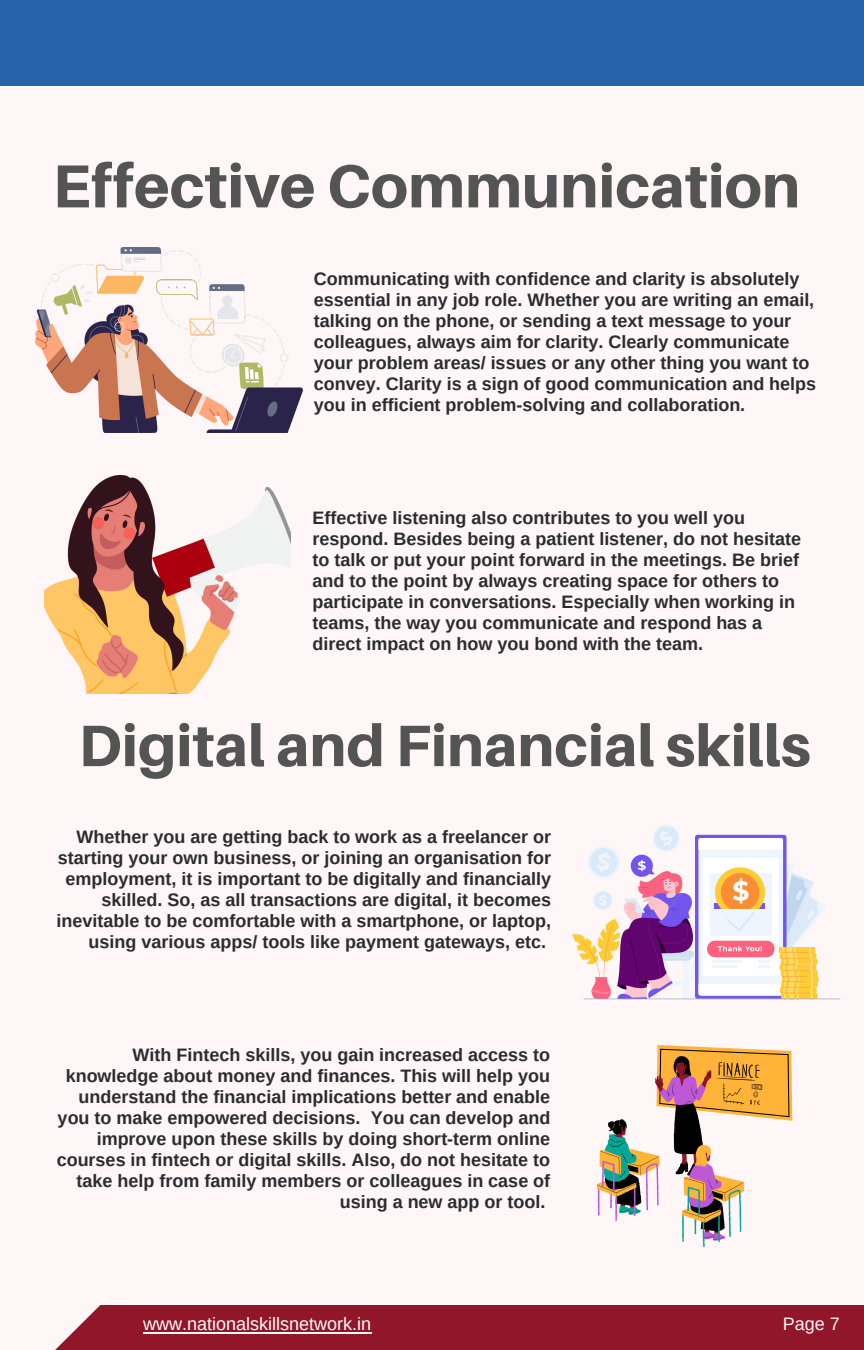
<style>
.page{position:relative;width:864px;height:1350px;background:#fff6f7}
.page>*{position:absolute;margin:0;border:0;box-sizing:border-box;transform-origin:0 0}
.t1{font:800 60.75px "Aileron";color:#545454}
.t2{font:800 58.5px "Aileron";color:#545454}
.t3{font:700 18px/20.9px "Arimo";color:#2b2c30}
.t4{font:18px "Arimo";color:#fdfef9}
.t5{font:18px "Arimo";color:#fff6f7}
</style>
<div class="page">
<div style="left:0;top:0;width:864px;height:85px;background:#2763a9"></div>
<div style="left:36px;top:1305px;width:828px;height:45px;background:#911629"></div>
<img style="left:36px;top:247px;width:266px;height:186px">
<img style="left:44px;top:476px;width:247px;height:218px">
<svg style="left:597px;top:1045px;width:195px;height:202px"></svg>
<svg style="left:572px;top:824px;width:268px;height:176px"></svg>
<hr style="left:143px;top:1332px;width:228px;height:1px;background:#fdfef9">
<h1 class="t1" style="left:53px;top:148px;width:749px">Effective Communication</h1>
<p class="t3" style="left:314px;top:268px;width:504px">Communicating with confidence and clarity is absolutely essential in any job role. Whether you are writing an email, talking on the phone, or sending a text message to your colleagues, always aim for clarity. Clearly communicate your problem areas/ issues or any other thing you want to convey. Clarity is a sign of good communication and helps you in efficient problem-solving and collaboration.</p>
<p class="t3" style="left:313px;top:508px;width:490px">Effective listening also contributes to you well you respond. Besides being a patient listener, do not hesitate to talk or put your point forward in the meetings. Be brief and to the point by always creating space for others to participate in conversations. Especially when working in teams, the way you communicate and respond has a direct impact on how you bond with the team.</p>
<h2 class="t2" style="left:79px;top:709px;width:734px">Digital and Financial skills</h2>
<p class="t3" style="left:57px;top:826px;width:496px;text-align:right">Whether you are getting back to work as a freelancer or starting your own business, or joining an organisation for employment, it is important to be digitally and financially skilled. So, as all transactions are digital, it becomes inevitable to be comfortable with a smartphone, or laptop, using various apps/ tools like payment gateways, etc.</p>
<p class="t3" style="left:57px;top:1044px;width:495px;text-align:right">With Fintech skills, you gain increased access to knowledge about money and finances. This will help you understand the financial implications better and enable you to make empowered decisions. You can develop and improve upon these skills by doing short-term online courses in fintech or digital skills. Also, do not hesitate to take help from family members or colleagues in case of using a new app or tool.</p>
<p class="t4" style="left:143px;top:1314px;width:229px">www.nationalskillsnetwork.in</p>
<p class="t5" style="left:783px;top:1314px;width:59px">Page 7</p>
</div>
